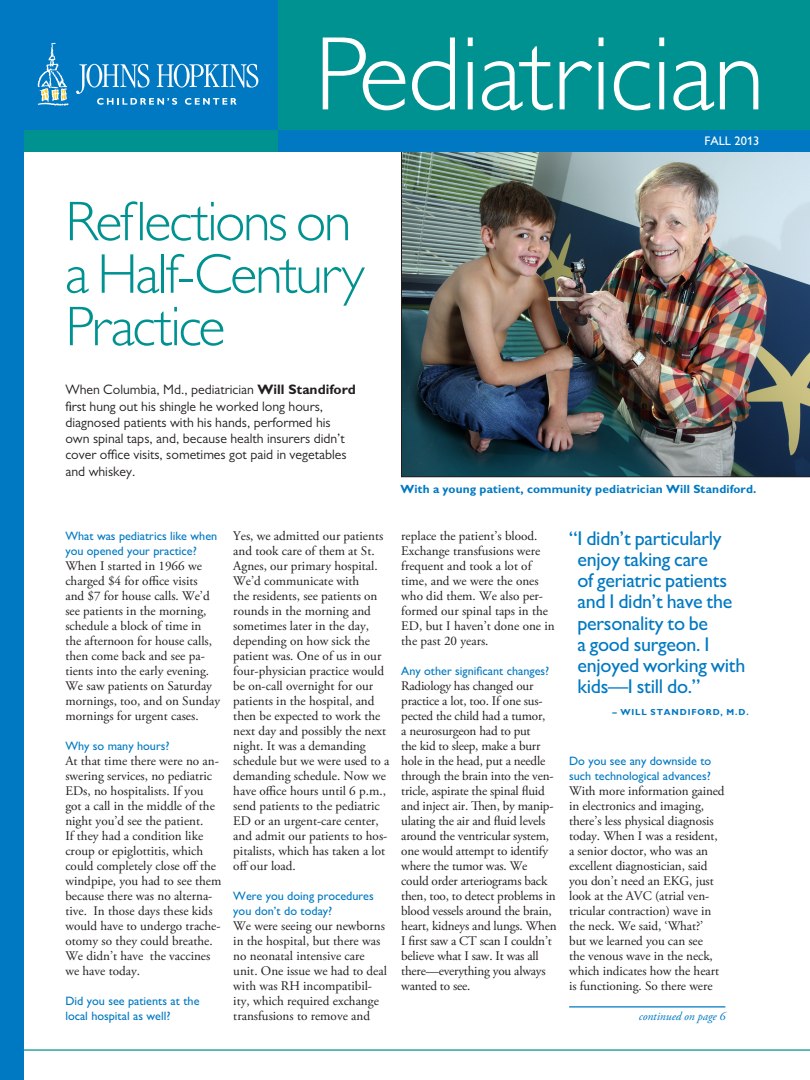
<style>
.page{position:relative;width:810px;height:1080px;background:#fff}
.page>*{position:absolute;margin:0;border:0;box-sizing:border-box;transform-origin:0 0}
.t1{font:300 105.38px "Gill Sans MT Std";letter-spacing:-.01em;color:#fff}
._36_head_light{font:300 56.25px/52.5px "Gill Sans MT Std";letter-spacing:-.04em;color:#009290}
.callout{font:500 20px/21.2px "Gill Sans MT Std";letter-spacing:-.015em;color:#0079c2}
.text__1{font:13.75px/16.2px "Gill Sans MT Std";color:#231f20}
.text__1-2{font:13.12px/15px "Adobe Garamond Pro";color:#231f20}
.t2{font:500 12.5px "Gill Sans MT Std";color:#fff}
.question{font:500 12.25px/15px "Gill Sans MT Std";color:#0079c2}
.t3{font:700 11.88px "Gill Sans MT Std";letter-spacing:.01em;color:#0079c2}
.t4{font:italic 11.88px "Adobe Garamond Pro";letter-spacing:-.005em;color:#0079c2}
.Callout_attrib{font:700 8.75px "Gill Sans MT Std";letter-spacing:.1em;color:#0079c2}
.s1{font-weight:700}
</style>
<div class="page">
<img style="left:401px;top:152px;width:409px;height:325px">
<div style="left:12px;top:22px;width:427px;height:130px;background:#009290"></div>
<div style="left:12px;top:0;width:438px;height:129px;background:#0079c2"></div>
<div style="left:279px;top:22px;width:531px;height:130px;background:#0079c2"></div>
<div style="left:279px;top:0;width:531px;height:129px;background:#009290"></div>
<div style="left:0;top:0;width:23px;height:1080px;background:#0079c2"></div>
<svg style="left:76px;top:64px;width:182px;height:41px"></svg>
<svg style="left:38px;top:43px;width:31px;height:63px"></svg>
<hr style="left:569px;top:1006px;width:156px;height:2px;background:#0079c2">
<hr style="left:23px;top:1049px;width:787px;height:2px;background:#009290">
<p class="t1" style="left:314px;top:11px;width:452px">Pediatrician</p>
<p class="t2" style="left:705px;top:133px;width:56px">FALL 2013</p>
<p class="_36_head_light" style="left:65px;top:194px;width:301px">Reflections on a Half-Century<br>Practice</p>
<p class="text__1" style="left:65px;top:382px;width:292px">When Columbia, Md., pediatrician <span class="s1">Will Standiford </span>first hung out his shingle he worked long hours, diagnosed patients with his hands, performed his own spinal taps, and, because health insurers didn’t cover office visits, sometimes got paid in vegetables and whiskey.</p>
<p class="t3" style="left:400px;top:481px;width:357px">With a young patient, community pediatrician Will Standiford.</p>
<p class="question" style="left:65px;top:528px;width:153px">What was pediatrics like when you opened your practice?</p>
<p class="text__1-2" style="left:65px;top:559px;width:156px">When I started in 1966 we charged $4 for office visits<br>and $7 for house calls. We’d see patients in the morning, schedule a block of time in the afternoon for house calls, then come back and see pa&shy;tients into the early evening.<br>We saw patients on Saturday mornings, too, and on Sunday mornings for urgent cases.</p>
<p class="question" style="left:65px;top:738px;width:106px">Why so many hours?</p>
<p class="text__1-2" style="left:65px;top:754px;width:158px">At that time there were no an&shy;swering services, no pediatric<br>EDs, no hospitalists. If you got a call in the middle of the night you’d see the patient.<br>If they had a condition like croup or epiglottitis, which could completely close off the windpipe, you had to see them because there was no alterna&shy;tive. In those days these kids would have to undergo trache&shy;otomy so they could breathe.<br>We didn’t have the vaccines we have today.</p>
<p class="question" style="left:65px;top:993px;width:136px">Did you see patients at the local hospital as well?</p>
<p class="text__1-2" style="left:233px;top:529px;width:158px">Yes, we admitted our patients and took care of them at St.<br>Agnes, our primary hospital.<br>We’d communicate with<br>the residents, see patients on rounds in the morning and sometimes later in the day, depending on how sick the patient was. One of us in our four-physician practice would be on-call overnight for our patients in the hospital, and then be expected to work the next day and possibly the next night. It was a demanding schedule but we were used to a demanding schedule. Now we have office hours until 6 p.m., send patients to the pediatric<br>ED or an urgent-care center, and admit our patients to hos&shy;pitalists, which has taken a lot off our load.</p>
<p class="question" style="left:233px;top:888px;width:142px">Were you doing procedures you don’t do today?</p>
<p class="text__1-2" style="left:233px;top:919px;width:155px">We were seeing our newborns in the hospital, but there was no neonatal intensive care unit. One issue we had to deal with was RH incompatibil&shy;ity, which required exchange transfusions to remove and</p>
<p class="text__1-2" style="left:401px;top:529px;width:155px">replace the patient’s blood.<br>Exchange transfusions were frequent and took a lot of time, and we were the ones who did them. We also per&shy;formed our spinal taps in the<br>ED, but I haven’t done one in the past 20 years.</p>
<p class="question" style="left:401px;top:663px;width:150px">Any other significant changes?</p>
<p class="text__1-2" style="left:401px;top:679px;width:157px">Radiology has changed our practice a lot, too. If one sus&shy;pected the child had a tumor,<br>a neurosurgeon had to put<br>the kid to sleep, make a burr hole in the head, put a needle through the brain into the ven&shy;tricle, aspirate the spinal fluid and inject air. Then, by manip&shy;ulating the air and fluid levels around the ventricular system, one would attempt to identify where the tumor was. We could order arteriograms back then, too, to detect problems in blood vessels around the brain, heart, kidneys and lungs. When<br>I first saw a CT scan I couldn’t believe what I saw. It was all there—everything you always wanted to see.</p>
<p class="callout" style="left:578px;top:527px;width:170px;text-indent:-8px">“I didn’t particularly enjoy taking care<br>of geriatric patients and I didn’t have the personality to be<br>a good surgeon. I enjoyed working with kids—I still do.”</p>
<p class="Callout_attrib" style="left:612px;top:706px;width:138px">– WILL STANDIFORD, M.D.</p>
<p class="question" style="left:569px;top:753px;width:144px">Do you see any downside to such technological advances?</p>
<p class="text__1-2" style="left:569px;top:784px;width:157px">With more information gained in electronics and imaging, there’s less physical diagnosis today. When I was a resident, a senior doctor, who was an excellent diagnostician, said you don’t need an EKG, just look at the AVC (atrial ven&shy;tricular contraction) wave in the neck. We said, ‘What?’<br>but we learned you can see<br>the venous wave in the neck, which indicates how the heart is functioning. So there were</p>
<p class="t4" style="left:639px;top:1009px;width:88px">continued on page 6</p>
</div>
